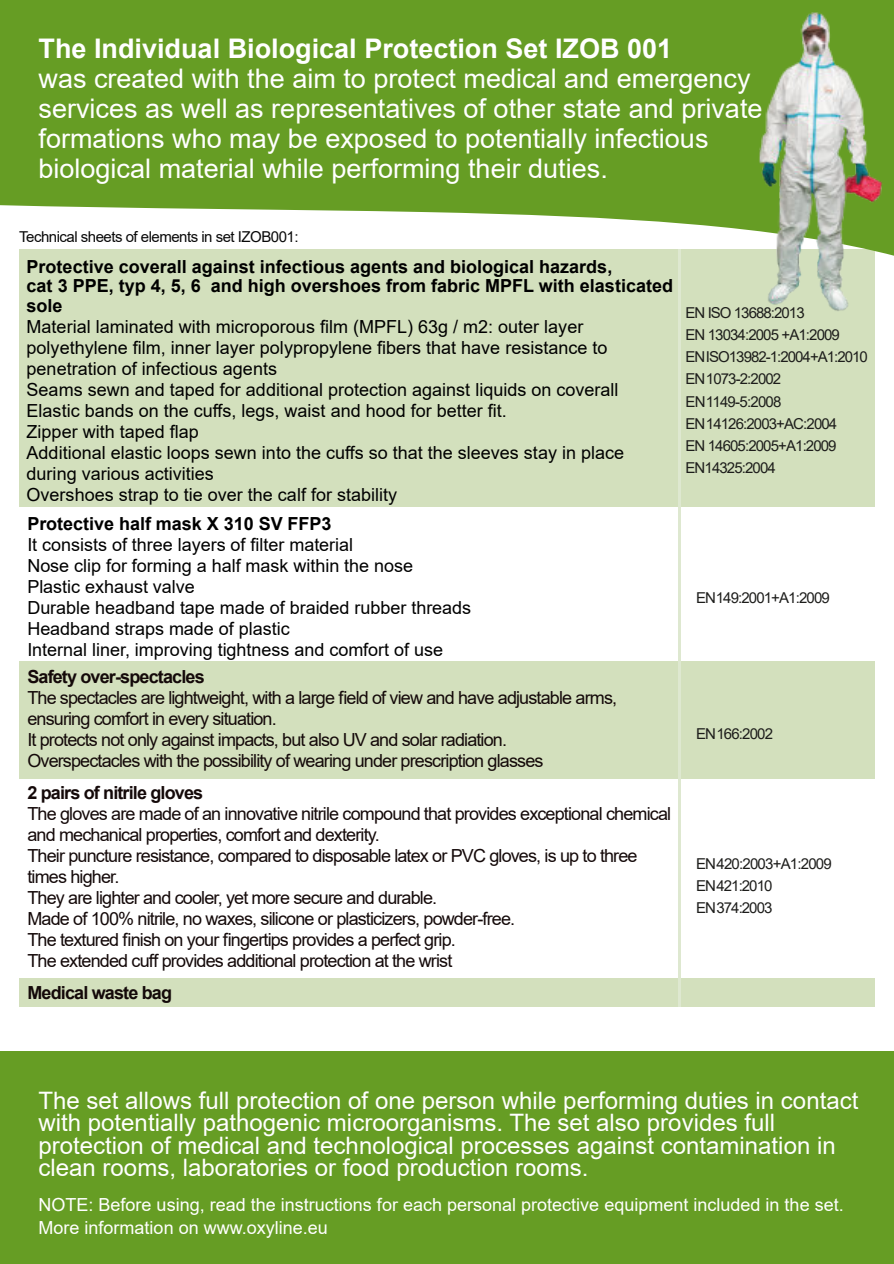
<style>
.page{position:relative;width:894px;height:1264px;background:#fff}
.page>*{position:absolute;margin:0;border:0;box-sizing:border-box;transform-origin:0 0}
.t1{font:27px/30px "Arial";color:#fff}
.t2{font:700 27px "Arial";color:#fff}
.t3{font:24px/22.5px "Arial";color:#fff}
.t4{font:18px/21px "Arial";letter-spacing:-.045em;color:#140909}
.t5{font:18px/21px "Arial";color:#000}
.t6{font:700 18px/19.5px "Arial";color:#000}
.t7{font:18px/22.5px "Arial";color:#fff}
.t8{font:700 18px "Arial";letter-spacing:-.045em;color:#140909}
.t9{font:15px/22.2px "Arial";letter-spacing:-.06em;color:#1d1d1b}
.t10{font:15px "Arial";letter-spacing:-.035em;color:#080808}
</style>
<div class="page">
<div style="left:19px;top:249px;width:855px;height:257px;background:#d3e0bd"></div>
<div style="left:19px;top:660px;width:855px;height:118px;background:#d3e0bd"></div>
<div style="left:19px;top:977px;width:855px;height:29px;background:#d3e0bd"></div>
<hr style="left:678px;top:249px;width:2px;height:757px;background:#dee8d0">
<div style="left:0;top:1051px;width:893px;height:212px;background:#669d24"></div>
<svg style="left:0;top:0;width:893px;height:257px;fill:#669d24"></svg>
<img style="left:746px;top:6px;width:138px;height:307px">
<h1 class="t2" style="left:38px;top:38px;width:635px">The Individual Biological Protection Set IZOB 001</h1>
<h1 class="t1" style="left:38px;top:66px;width:725px">was created with the aim to protect medical and emergency services as well as representatives of other state and private formations who may be exposed to potentially infectious biological material while performing their duties.</h1>
<p class="t10" style="left:19px;top:231px;width:281px">Technical sheets of elements in set IZOB001:</p>
<p class="t6" style="left:27px;top:258px;width:647px">Protective coverall against infectious agents and biological hazards,<br>cat 3 PPE, typ 4, 5, 6 and high overshoes from fabric MPFL with elasticated sole</p>
<p class="t5" style="left:27px;top:317px;width:598px">Material laminated with microporous film (MPFL) 63g / m2: outer layer polyethylene film, inner layer polypropylene fibers that have resistance to penetration of infectious agents<br>Seams sewn and taped for additional protection against liquids on coverall Elastic bands on the cuffs, legs, waist and hood for better fit.<br>Zipper with taped flap<br>Additional elastic loops sewn into the cuffs so that the sleeves stay in place during various activities<br>Overshoes strap to tie over the calf for stability</p>
<p class="t6" style="left:27px;top:515px;width:305px">Protective half mask X 310 SV FFP3</p>
<p class="t5" style="left:27px;top:535px;width:445px">It consists of three layers of filter material<br>Nose clip for forming a half mask within the nose<br>Plastic exhaust valve<br>Durable headband tape made of braided rubber threads Headband straps made of plastic<br>Internal liner, improving tightness and comfort of use</p>
<p class="t8" style="left:27px;top:669px;width:179px">Safety over-spectacles</p>
<p class="t4" style="left:27px;top:688px;width:591px">The spectacles are lightweight, with a large field of view and have adjustable arms, ensuring comfort in every situation.<br>It protects not only against impacts, but also UV and solar radiation.<br>Overspectacles with the possibility of wearing under prescription glasses</p>
<p class="t8" style="left:27px;top:786px;width:177px">2 pairs of nitrile gloves</p>
<p class="t4" style="left:27px;top:804px;width:645px">The gloves are made of an innovative nitrile compound that provides exceptional chemical and mechanical properties, comfort and dexterity.<br>Their puncture resistance, compared to disposable latex or PVC gloves, is up to three times higher.<br>They are lighter and cooler, yet more secure and durable.<br>Made of 100% nitrile, no waxes, silicone or plasticizers, powder-free.<br>The textured finish on your fingertips provides a perfect grip.<br>The extended cuff provides additional protection at the wrist</p>
<p class="t8" style="left:27px;top:985px;width:146px">Medical waste bag</p>
<p class="t9" style="left:685px;top:302px;width:184px">EN ISO 13688:2013<br>EN 13034:2005 +A1:2009<br>ENISO13982-1:2004+A1:2010<br>EN1073-2:2002<br>EN1149-5:2008<br>EN14126:2003+AC:2004<br>EN 14605:2005+A1:2009<br>EN14325:2004</p>
<p class="t9" style="left:695px;top:587px;width:135px">EN149:2001+A1:2009</p>
<p class="t9" style="left:695px;top:723px;width:79px">EN166:2002</p>
<p class="t9" style="left:695px;top:853px;width:137px">EN420:2003+A1:2009<br>EN421:2010<br>EN374:2003</p>
<p class="t3" style="left:38px;top:1090px;width:821px">The set allows full protection of one person while performing duties in contact with potentially pathogenic microorganisms. The set also provides full protection of medical and technological processes against contamination in clean rooms, laboratories or food production rooms.</p>
<p class="t7" style="left:38px;top:1195px;width:806px">NOTE: Before using, read the instructions for each personal protective equipment included in the set.<br>More information on www.oxyline.eu</p>
</div>
